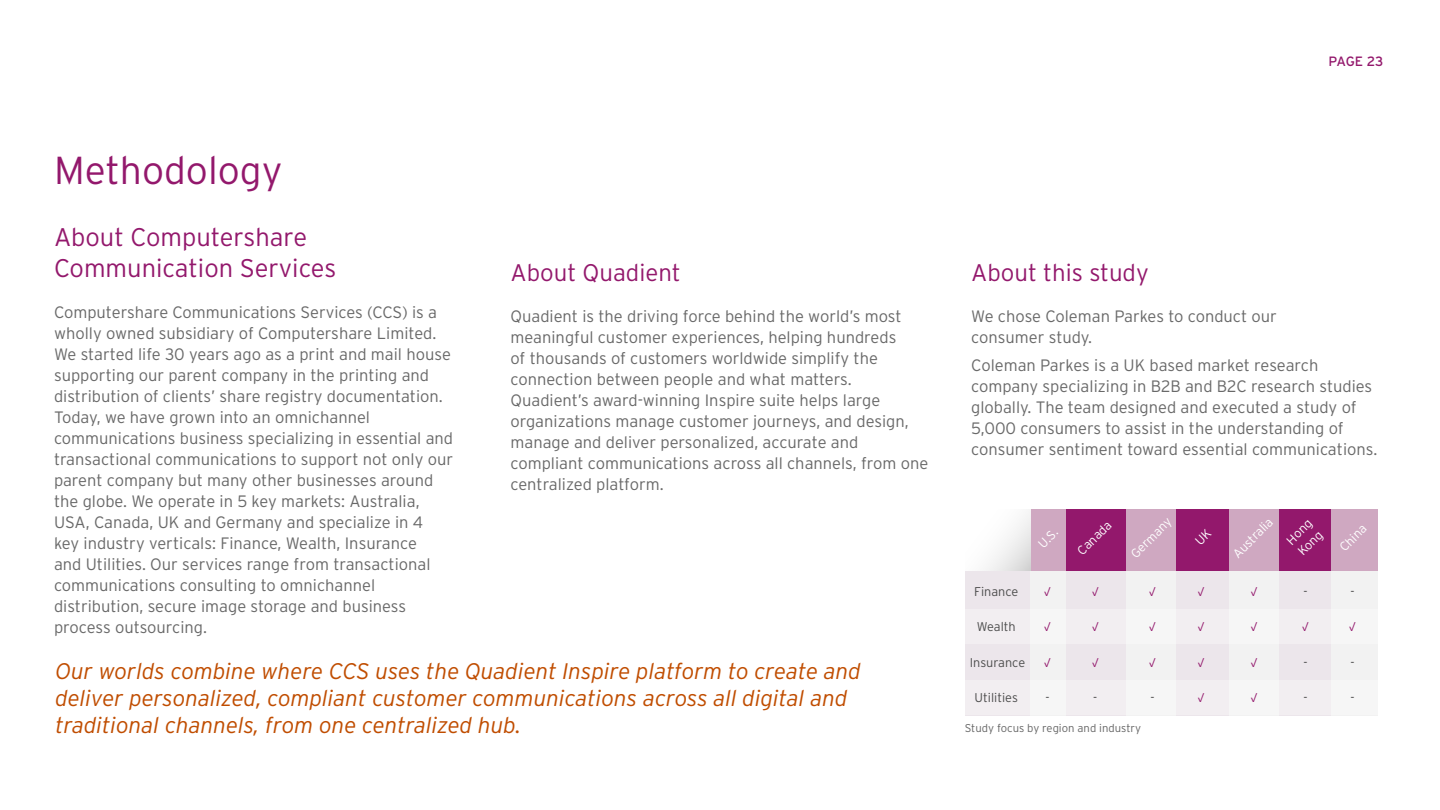
<style>
.page{position:relative;width:1440px;height:810px;background:#fff}
.page>*{position:absolute;margin:0;border:0;box-sizing:border-box;transform-origin:0 0}
.Heading_Table_of_Con{font:300 39px "Interstate";color:#93186c}
.Body_Copy{font:300 25.5px/30.6px "Interstate";color:#93186c}
.Body_Copy-2{font:300 24px "Interstate";color:#93186c}
.Body_Copy-3{font:italic 300 22.5px/27px "Interstate";color:#c04d00}
.Body_Copy-4{font:300 16.5px/21px "Interstate";color:#696969}
.t1{font:13.5px "Interstate";letter-spacing:-.025em;color:#93186c}
.t2{font:300 12.75px "Interstate";color:#4d4d4d}
.t3{font:300 12.75px "Interstate";color:#fff}
.t4{font:300 12.75px "Interstate";color:#93186c}
.t5{font:300 11.25px "Interstate";color:#666}
</style>
<div class="page">
<div style="left:965px;top:571px;width:413px;height:144px;background:#ece6eb"></div>
<div style="left:1030px;top:571px;width:36px;height:144px;background:#f2f2f2"></div>
<div style="left:1127px;top:571px;width:49px;height:144px;background:#f2f2f2"></div>
<div style="left:1229px;top:571px;width:50px;height:144px;background:#f2f2f2"></div>
<div style="left:1331px;top:571px;width:47px;height:144px;background:#f2f2f2"></div>
<div style="left:1030px;top:510px;width:348px;height:61px;background:#93186c"></div>
<div style="left:1030px;top:510px;width:36px;height:61px;background:#cfa8c1"></div>
<svg style="left:986px;top:512px;width:44px;height:59px"></svg>
<div style="left:1127px;top:510px;width:49px;height:61px;background:#cfa8c1"></div>
<div style="left:1229px;top:510px;width:50px;height:61px;background:#cfa8c1"></div>
<div style="left:1331px;top:510px;width:47px;height:61px;background:#cfa8c1"></div>
<div style="left:961px;top:680px;width:426px;height:35px;background:#f2eef1"></div>
<div style="left:961px;top:609px;width:426px;height:35px;background:#f2eef1"></div>
<p class="Heading_Table_of_Con" style="left:54px;top:148px;width:230px">Methodology</p>
<p class="Body_Copy" style="left:54px;top:222px;width:284px">About Computershare<br>Communication Services</p>
<p class="Body_Copy-4" style="left:54px;top:302px;width:401px">Computershare Communications Services (CCS) is a wholly owned subsidiary of Computershare Limited.<br>We started life 30 years ago as a print and mail house supporting our parent company in the printing and distribution of clients’ share registry documentation.<br>Today, we have grown into an omnichannel communications business specializing in essential and transactional communications to support not only our parent company but many other businesses around the globe. We operate in 5 key markets: Australia, USA, Canada, UK and Germany and specialize in 4<br>key industry verticals: Finance, Wealth, Insurance<br>and Utilities. Our services range from transactional communications consulting to omnichannel distribution, secure image storage and business process outsourcing.</p>
<p class="Body_Copy-2" style="left:510px;top:259px;width:172px">About Quadient</p>
<p class="Body_Copy-4" style="left:510px;top:305px;width:420px">Quadient is the driving force behind the world’s most meaningful customer experiences, helping hundreds<br>of thousands of customers worldwide simplify the connection between people and what matters.<br>Quadient’s award-winning Inspire suite helps large organizations manage customer journeys, and design, manage and deliver personalized, accurate and compliant communications across all channels, from one centralized platform.</p>
<p class="Body_Copy-3" style="left:55px;top:657px;width:807px">Our worlds combine where CCS uses the Quadient Inspire platform to create and deliver personalized, compliant customer communications across all digital and traditional channels, from one centralized hub.</p>
<p class="t1" style="left:1329px;top:54px;width:56px">PAGE 23</p>
<p class="Body_Copy-2" style="left:971px;top:259px;width:179px">About this study</p>
<p class="Body_Copy-4" style="left:971px;top:305px;width:307px">We chose Coleman Parkes to conduct our consumer study.</p>
<p class="Body_Copy-4" style="left:971px;top:354px;width:406px">Coleman Parkes is a UK based market research company specializing in B2B and B2C research studies globally. The team designed and executed a study of 5,000 consumers to assist in the understanding of consumer sentiment toward essential communications.</p>
<p class="t3" style="left:1035px;top:540px;width:23px;rotate:-45deg">U.S.</p>
<p class="t3" style="left:1128px;top:551px;width:53px;rotate:-45deg">Germany</p>
<p class="t3" style="left:1230px;top:551px;width:52px;rotate:-45deg">Australia</p>
<p class="t3" style="left:1337px;top:544px;width:34px;rotate:-45deg">China</p>
<p class="t3" style="left:1284px;top:537px;width:32px;rotate:-45deg">Hong</p>
<p class="t3" style="left:1074px;top:548px;width:44px;rotate:-45deg">Canada</p>
<p class="t3" style="left:1295px;top:548px;width:31px;rotate:-45deg">Kong</p>
<p class="t2" style="left:974px;top:585px;width:46px">Finance</p>
<p class="t4" style="left:1044px;top:585px;width:9px">√</p>
<p class="t4" style="left:1092px;top:585px;width:9px">√</p>
<p class="t4" style="left:1149px;top:585px;width:9px">√</p>
<p class="t4" style="left:1198px;top:585px;width:9px">√</p>
<p class="t4" style="left:1251px;top:585px;width:9px">√</p>
<p class="t2" style="left:1304px;top:585px;width:6px">-</p>
<p class="t2" style="left:1351px;top:585px;width:6px">-</p>
<p class="t2" style="left:977px;top:620px;width:41px">Wealth</p>
<p class="t4" style="left:1044px;top:620px;width:9px">√</p>
<p class="t4" style="left:1092px;top:620px;width:9px">√</p>
<p class="t4" style="left:1149px;top:620px;width:9px">√</p>
<p class="t4" style="left:1198px;top:620px;width:9px">√</p>
<p class="t4" style="left:1251px;top:620px;width:9px">√</p>
<p class="t4" style="left:1302px;top:620px;width:9px">√</p>
<p class="t4" style="left:1349px;top:620px;width:9px">√</p>
<p class="t2" style="left:970px;top:655px;width:57px">Insurance</p>
<p class="t4" style="left:1044px;top:655px;width:9px">√</p>
<p class="t4" style="left:1092px;top:655px;width:9px">√</p>
<p class="t4" style="left:1149px;top:655px;width:9px">√</p>
<p class="t4" style="left:1198px;top:655px;width:9px">√</p>
<p class="t4" style="left:1251px;top:655px;width:9px">√</p>
<p class="t2" style="left:1304px;top:655px;width:6px">-</p>
<p class="t2" style="left:1351px;top:655px;width:6px">-</p>
<p class="t2" style="left:975px;top:690px;width:45px">Utilities</p>
<p class="t2" style="left:1045px;top:690px;width:6px">-</p>
<p class="t2" style="left:1093px;top:690px;width:6px">-</p>
<p class="t2" style="left:1151px;top:690px;width:6px">-</p>
<p class="t4" style="left:1198px;top:690px;width:9px">√</p>
<p class="t4" style="left:1251px;top:690px;width:9px">√</p>
<p class="t2" style="left:1304px;top:690px;width:6px">-</p>
<p class="t2" style="left:1351px;top:690px;width:6px">-</p>
<p class="t5" style="left:965px;top:722px;width:178px">Study focus by region and industry</p>
</div>
